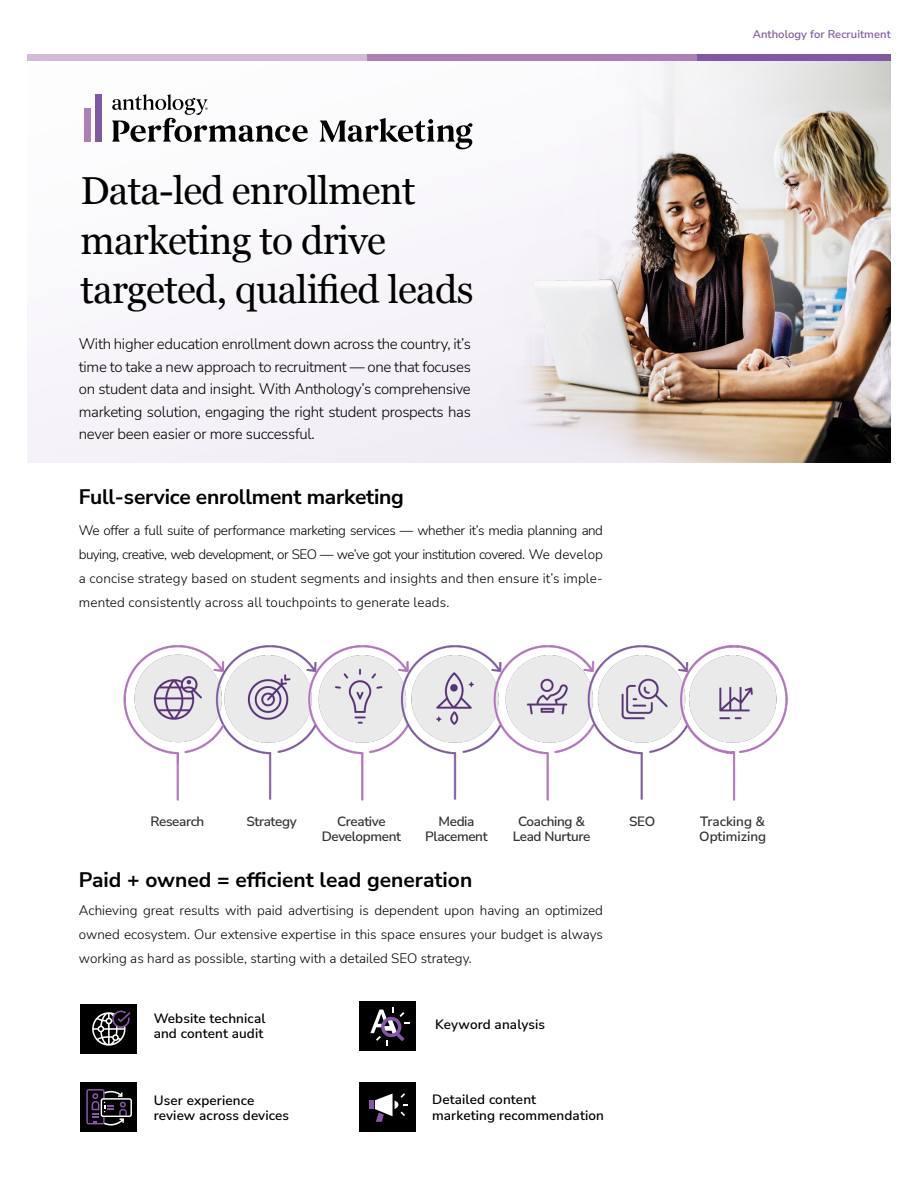
<style>
.page{position:relative;width:918px;height:1188px;background:#fff}
.page>*{position:absolute;margin:0;border:0;box-sizing:border-box;transform-origin:0 0}
.t1{font:39px/49.5px "Georgia";letter-spacing:-.02em;color:#000}
.t2{font:700 21px "Nunito Sans";letter-spacing:-.01em;color:#000}
.t3{font:300 15px/22.5px "Nunito Sans";letter-spacing:-.02em;color:#000;text-align:justify}
.t4{font:300 13.5px/24px "Nunito Sans";color:#000;text-align:justify}
.t5{font:600 13.5px/15px "Nunito Sans";letter-spacing:.01em;color:#000}
.t6{font:600 13.5px/15px "Nunito Sans";letter-spacing:-.025em;color:#333;text-align:center}
.t7{font:600 13.5px/15px "Nunito Sans";color:#333}
.t8{font:600 11.25px "Nunito Sans";letter-spacing:.005em;color:#8059a6}
</style>
<div class="page">
<div style="left:27px;top:54px;width:864px;height:408px;background:#f8f7fa"></div>
<img style="left:427px;top:61px;width:464px;height:402px">
<div style="left:604px;top:54px;width:287px;height:7px;background:#8059a6"></div>
<div style="left:359px;top:54px;width:337px;height:7px;background:#ab80b8"></div>
<div style="left:27px;top:54px;width:340px;height:7px;background:#d2bad8"></div>
<div style="left:95px;top:94px;width:6px;height:48px;background:#8059a6"></div>
<div style="left:84px;top:108px;width:6px;height:34px;background:#ab80b8"></div>
<svg style="left:320px;top:118px;width:153px;height:31px"></svg>
<svg style="left:112px;top:94px;width:196px;height:48px"></svg>
<img style="left:123px;top:645px;width:665px;height:156px">
<div style="left:360px;top:1082px;width:56px;height:49px;background:#000"></div>
<svg style="left:369px;top:1093px;width:39px;height:29px"></svg>
<div style="left:360px;top:1002px;width:56px;height:49px;background:#000"></div>
<svg style="left:370px;top:1007px;width:39px;height:39px"></svg>
<div style="left:80px;top:1004px;width:57px;height:49px;background:#000"></div>
<svg style="left:92px;top:1011px;width:39px;height:35px"></svg>
<div style="left:80px;top:1082px;width:57px;height:49px;background:#000"></div>
<svg style="left:86px;top:1089px;width:46px;height:37px"></svg>
<h1 class="t1" style="left:80px;top:165px;width:395px">Data-led enrollment marketing to drive targeted, qualified leads</h1>
<p class="t3" style="left:79px;top:332px;width:394px">With higher education enrollment down across the country, it’s time to take a new approach to recruitment — one that focuses on student data and insight. With Anthology’s comprehensive marketing solution, engaging the right student prospects has never been easier or more successful.</p>
<h2 class="t2" style="left:79px;top:482px;width:327px">Full-service enrollment marketing</h2>
<p class="t4" style="left:79px;top:518px;width:526px">We offer a full suite of performance marketing services — whether it’s media planning and buying, creative, web development, or SEO — we’ve got your institution covered. We develop a concise strategy based on student segments and insights and then ensure it’s imple&shy;mented consistently across all touchpoints to generate leads.</p>
<p class="t8" style="left:753px;top:27px;width:140px">Anthology for Recruitment</p>
<p class="t6" style="left:151px;top:813px;width:55px">Research</p>
<p class="t6" style="left:322px;top:813px;width:81px">Creative<br>Development</p>
<p class="t6" style="left:513px;top:813px;width:79px">Coaching &amp;<br>Lead Nurture</p>
<p class="t7" style="left:699px;top:813px;width:68px">Tracking &amp;<br>Optimizing</p>
<p class="t6" style="left:246px;top:813px;width:52px">Strategy</p>
<p class="t6" style="left:629px;top:813px;width:28px">SEO</p>
<p class="t6" style="left:425px;top:813px;width:64px">Media<br>Placement</p>
<h2 class="t2" style="left:79px;top:865px;width:395px">Paid + owned = efficient lead generation</h2>
<p class="t4" style="left:79px;top:898px;width:526px">Achieving great results with paid advertising is dependent upon having an optimized owned ecosystem. Our extensive expertise in this space ensures your budget is always working as hard as possible, starting with a detailed SEO strategy.</p>
<p class="t5" style="left:154px;top:1010px;width:113px">Website technical and content audit</p>
<p class="t5" style="left:154px;top:1092px;width:137px">User experience review across devices</p>
<p class="t5" style="left:435px;top:1016px;width:111px">Keyword analysis</p>
<p class="t5" style="left:432px;top:1090px;width:173px;line-height:16.5px">Detailed content<br>marketing recommendation</p>
</div>
